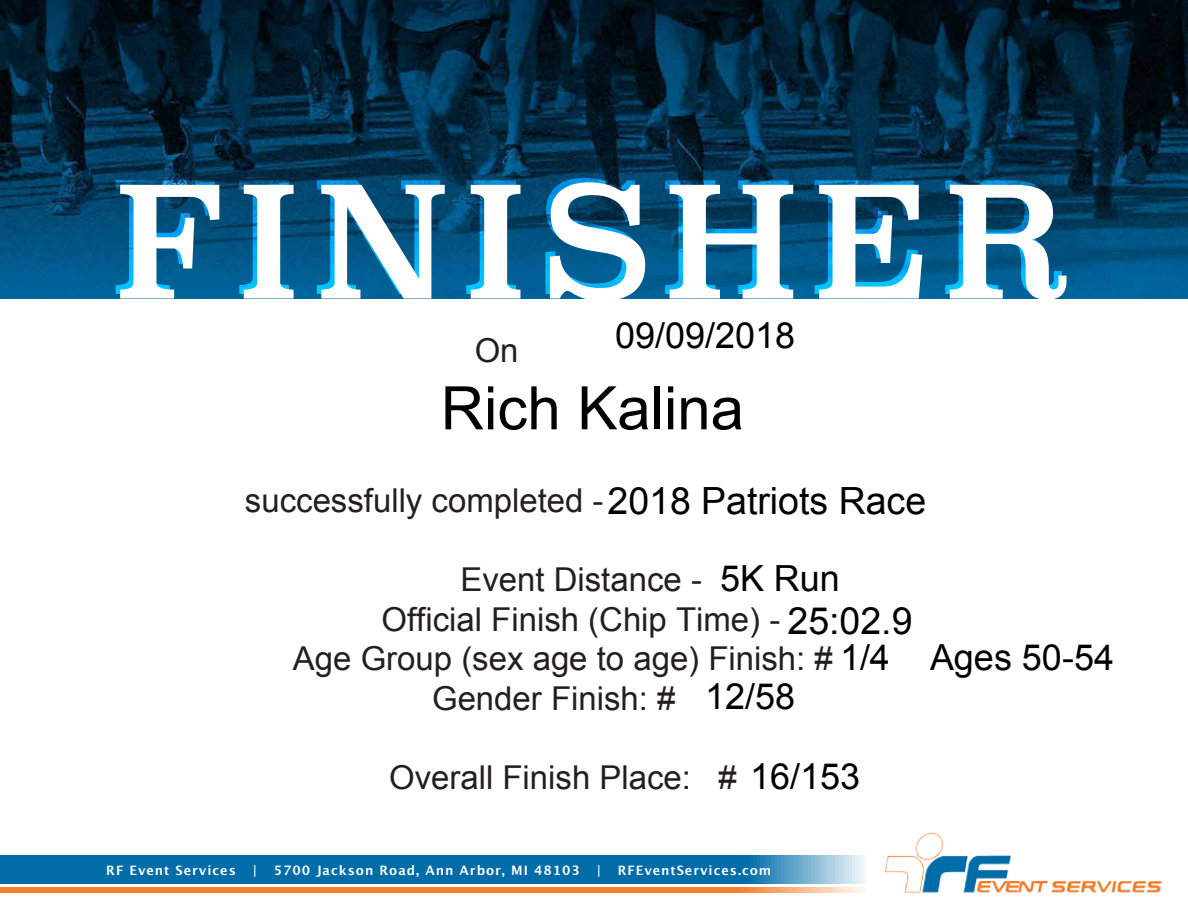
<style>
.page{position:relative;width:1188px;height:918px;background:#fff}
.page>*{position:absolute;margin:0;border:0;box-sizing:border-box;transform-origin:0 0}
.t1{font:153px "Superclarendon";letter-spacing:.1em;color:#fff}
.t2{font:60px "Arial";color:#000}
.t3{font:37.5px "Arial";color:#000}
.t4{font:36px "Arial";color:#000}
.t5{font:32.85px "Arial";color:#221f20}
.t6{font:700 13.05px "Lucida Grande";letter-spacing:.075em;color:#fff}
.s1{font-size:36px;color:#000}
</style>
<div class="page">
<img style="left:0;top:0;width:1188px;height:298px">
<img style="left:884px;top:832px;width:278px;height:61px">
<svg style="left:0;top:856px;width:865px;height:27px;background:#1076ae"></svg>
<svg style="left:0;top:887px;width:865px;height:5px;background:#f48739"></svg>
<h1 class="t1" style="left:110px;top:135px;width:957px">FINISHER</h1>
<p class="t5" style="left:475px;top:328px;width:45px">On</p>
<p class="t4" style="left:615px;top:315px;width:182px">09/09/2018</p>
<h2 class="t2" style="left:441px;top:375px;width:305px">Rich Kalina</h2>
<p class="t3" style="left:608px;top:480px;width:320px">2018 Patriots Race</p>
<p class="t5" style="left:245px;top:479px;width:360px">successfully completed -</p>
<p class="t4" style="left:720px;top:558px;width:121px">5K Run</p>
<p class="t5" style="left:460px;top:558px;width:243px">Event Distance -</p>
<p class="t5" style="left:382px;top:598px;width:400px">Official Finish (Chip Time) -</p>
<p class="t5" style="left:293px;top:637px;width:599px">Age Group (sex age to age) Finish: # <span class="s1">1/4</span></p>
<p class="t5" style="left:432px;top:677px;width:245px">Gender Finish: #</p>
<p class="t3" style="left:788px;top:600px;width:127px">25:02.9</p>
<p class="t4" style="left:705px;top:677px;width:92px">12/58</p>
<p class="t4" style="left:930px;top:638px;width:186px">Ages 50-54</p>
<p class="t5" style="left:389px;top:756px;width:472px">Overall Finish Place: # <span class="s1">16/153</span></p>
<p class="t6" style="left:106px;top:860px;width:131px">RF Event Services</p>
<p class="t6" style="left:252px;top:860px;width:6px">|</p>
<p class="t6" style="left:274px;top:860px;width:308px">5700 Jackson Road, Ann Arbor, MI 48103</p>
<p class="t6" style="left:596px;top:860px;width:6px">|</p>
<p class="t6" style="left:618px;top:860px;width:155px">RFEventServices.com</p>
</div>
